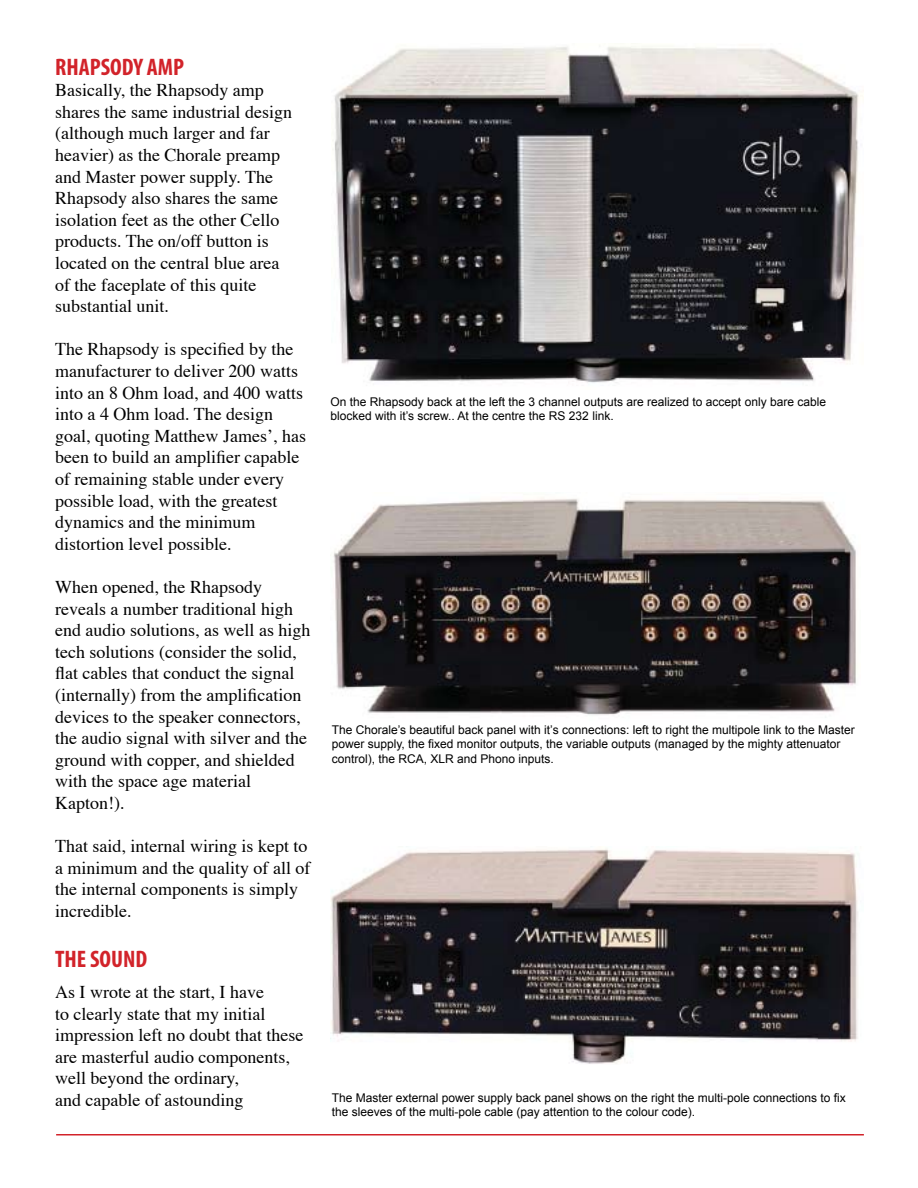
<style>
.page{position:relative;width:918px;height:1188px;background:#fff}
.page>*{position:absolute;margin:0;border:0;box-sizing:border-box;transform-origin:0 0}
.t1{font:700 condensed 24px "Myriad Pro";color:#d2232a}
.t2{font:18px/21.6px "Times";color:#000}
.t3{font:12px/14.2px "Arial";color:#000}
</style>
<div class="page">
<img style="left:332px;top:46px;width:531px;height:337px">
<img style="left:333px;top:497px;width:523px;height:221px">
<img style="left:330px;top:848px;width:528px;height:216px">
<hr style="left:56px;top:1134px;width:808px;height:2px;background:#d2232a">
<h1 class="t1" style="left:55px;top:52px;width:131px">RHAPSODY AMP</h1>
<p class="t2" style="left:55px;top:78px;width:238px">Basically, the Rhapsody amp shares the same industrial design (although much larger and far heavier) as the Chorale preamp and Master power supply. The<br>Rhapsody also shares the same isolation feet as the other Cello products. The on/off button is located on the central blue area of the faceplate of this quite substantial unit.</p>
<p class="t2" style="left:55px;top:337px;width:252px">The Rhapsody is specified by the manufacturer to deliver 200 watts into an 8 Ohm load, and 400 watts into a 4 Ohm load. The design goal, quoting Matthew James’, has been to build an amplifier capable of remaining stable under every possible load, with the greatest dynamics and the minimum distortion level possible.</p>
<p class="t2" style="left:55px;top:575px;width:257px">When opened, the Rhapsody reveals a number traditional high end audio solutions, as well as high tech solutions (consider the solid, flat cables that conduct the signal (internally) from the amplification devices to the speaker connectors, the audio signal with silver and the ground with copper, and shielded with the space age material<br>Kapton!).</p>
<p class="t2" style="left:55px;top:834px;width:257px">That said, internal wiring is kept to a minimum and the quality of all of the internal components is simply incredible.</p>
<h1 class="t1" style="left:55px;top:944px;width:94px">THE SOUND</h1>
<p class="t2" style="left:55px;top:980px;width:250px">As I wrote at the start, I have<br>to clearly state that my initial impression left no doubt that these are masterful audio components, well beyond the ordinary,<br>and capable of astounding</p>
<p class="t3" style="left:330px;top:395px;width:497px">On the Rhapsody back at the left the 3 channel outputs are realized to accept only bare cable blocked with it’s screw.. At the centre the RS 232 link.</p>
<p class="t3" style="left:332px;top:723px;width:525px">The Chorale’s beautiful back panel with it’s connections: left to right the multipole link to the Master power supply, the fixed monitor outputs, the variable outputs (managed by the mighty attenuator control), the RCA, XLR and Phono inputs.</p>
<p class="t3" style="left:332px;top:1090px;width:516px">The Master external power supply back panel shows on the right the multi-pole connections to fix the sleeves of the multi-pole cable (pay attention to the colour code).</p>
</div>
